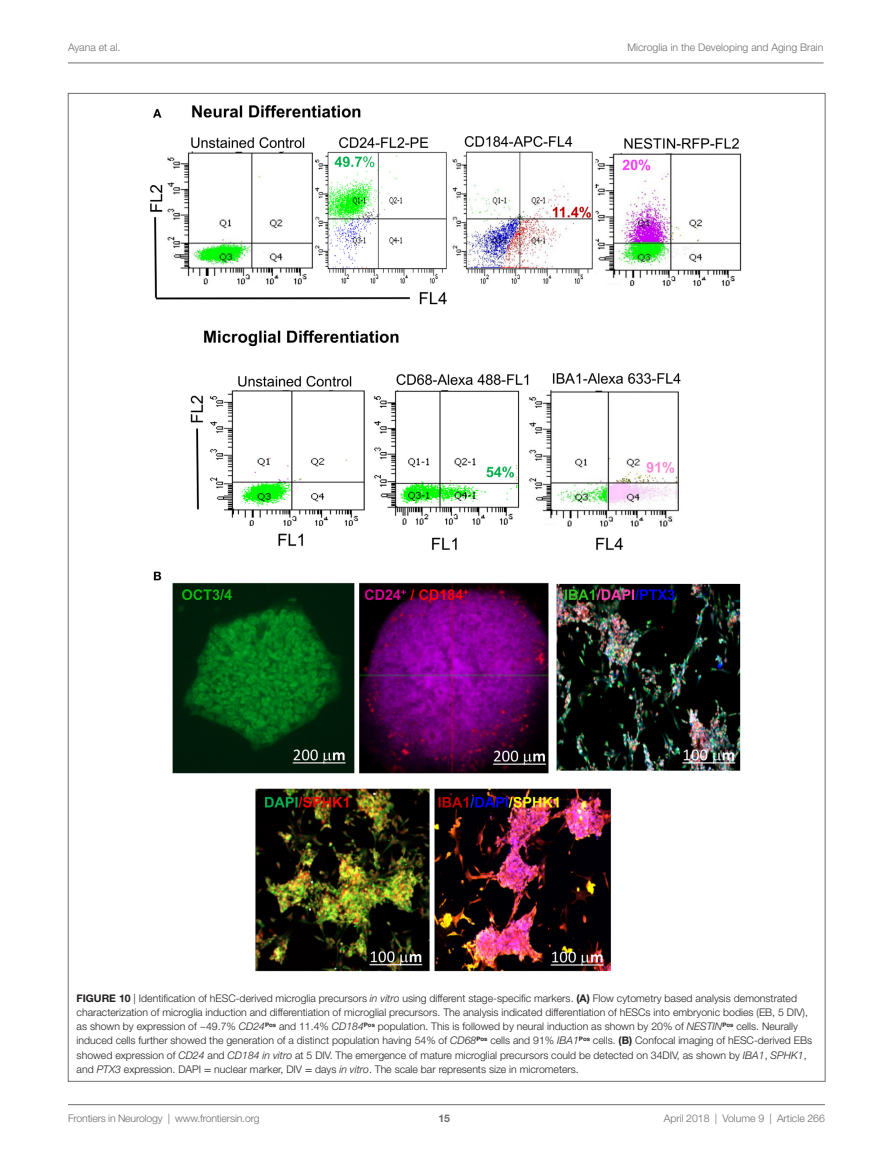
<style>
.page{position:relative;width:893px;height:1170px;background:#fff}
.page>*{position:absolute;margin:0;border:0;box-sizing:border-box;transform-origin:0 0}
.t1{font:300 10.5px/14.2px "Helvetica Neue LT Std";color:#231f20}
.t2{font:300 10.5px "Helvetica Neue LT Std";color:#6c6d70}
.t3{font:700 10.5px "Helvetica Neue LT Std";color:#6c6d70}
.s1{font-weight:700}
.s2{font-style:italic}
.s3{font-family:"STIX General";font-weight:400}
</style>
<div class="page">
<img style="left:150px;top:105px;width:592px;height:866px">
<hr style="left:68px;top:1104px;width:757px;height:1px;background:#6c6d70">
<hr style="left:68px;top:63px;width:755px;height:1px;background:#6c6d70">
<p class="t2" style="left:68px;top:41px;width:54px">Ayana et al.</p>
<p class="t2" style="left:627px;top:41px;width:198px">Microglia in the Developing and Aging Brain</p>
<p class="t1" style="left:77px;top:990px;width:737px"><span class="s1">Figure 10</span> | Identification of hESC-derived microglia precursors <span class="s2">in vitro</span> using different stage-specific markers. <span class="s1">(A)</span> Flow cytometry based analysis demonstrated characterization of microglia induction and differentiation of microglial precursors. The analysis indicated differentiation of hESCs into embryonic bodies (EB, 5 DIV), as shown by expression of ~49.7% <span class="s2">CD24</span><sup>Pos</sup> and 11.4% <span class="s2">CD184</span><sup>Pos</sup> population. This is followed by neural induction as shown by 20% of <span class="s2">NESTIN</span><sup>Pos</sup> cells. Neurally induced cells further showed the generation of a distinct population having 54% of <span class="s2">CD68</span><sup>Pos</sup> cells and 91% <span class="s2">IBA1</span><sup>Pos</sup> cells. <span class="s1">(B)</span> Confocal imaging of hESC-derived EBs showed expression of <span class="s2">CD24</span> and <span class="s2">CD184 in vitro</span> at 5 DIV. The emergence of mature microglial precursors could be detected on 34DIV, as shown by <span class="s2">IBA1</span>, <span class="s2">SPHK1</span>, and <span class="s2">PTX3</span> expression. DAPI <span class="s3">=</span> nuclear marker, DIV <span class="s3">=</span> days <span class="s2">in vitro</span>. The scale bar represents size in micrometers.</p>
<p class="t3" style="left:439px;top:1111px;width:13px">15</p>
<p class="t2" style="left:68px;top:1111px;width:193px">Frontiers in Neurology | www.frontiersin.org</p>
<p class="t2" style="left:664px;top:1111px;width:163px">April 2018 | Volume 9 | Article 266</p>
</div>
